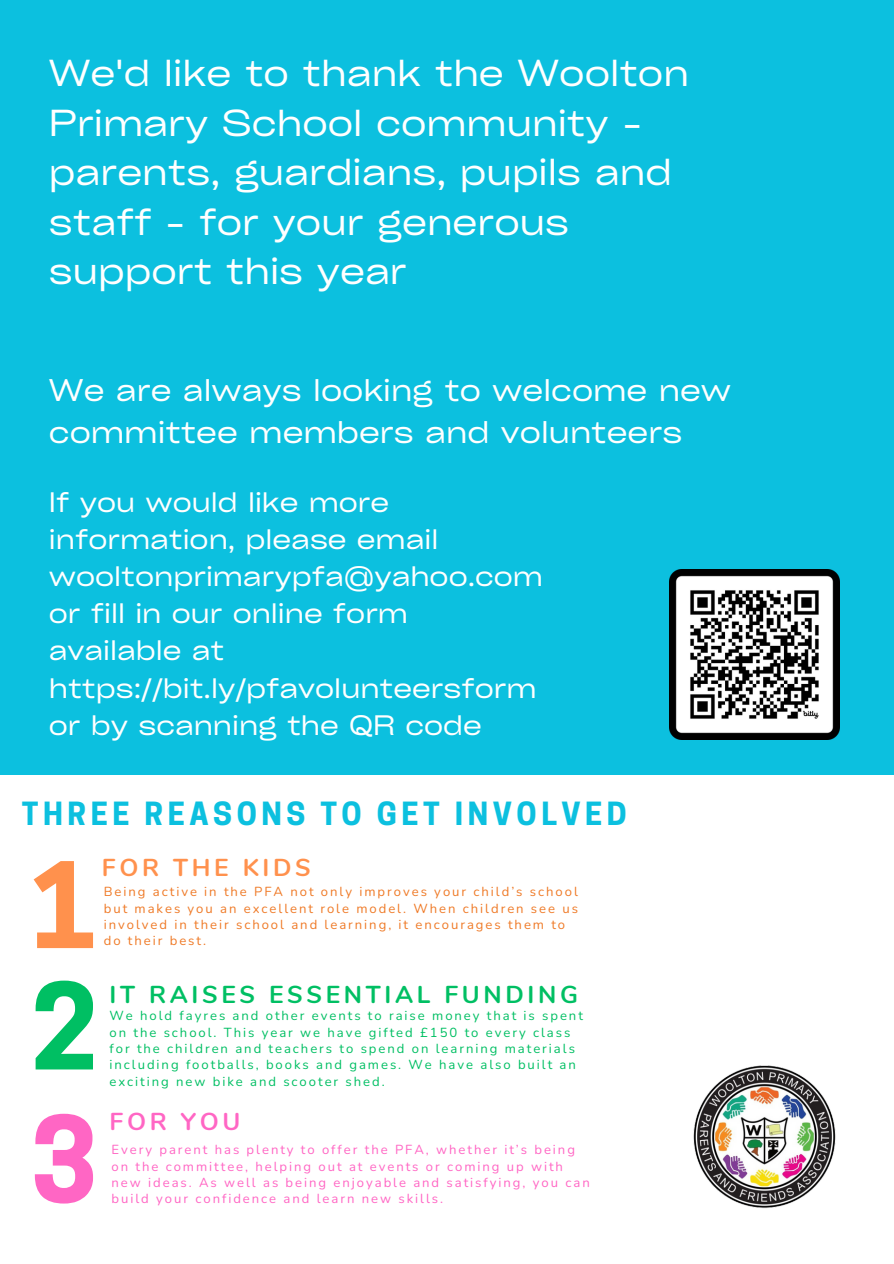
<style>
.page{position:relative;width:894px;height:1264px;background:#fff}
.page>*{position:absolute;margin:0;border:0;box-sizing:border-box;transform-origin:0 0}
.t1{font:700 112.05px "Cooper Hewitt";color:#00bf63}
.t2{font:700 111.3px "Cooper Hewitt";color:#ff914d}
.t3{font:700 111.3px "Cooper Hewitt";color:#ff66c4}
.t4{font:expanded 36px/49.5px "Cy Grotesk";color:#fff}
.t5{font:expanded 30px/41.7px "Cy Grotesk";color:#fff}
.t6{font:700 30px "Cooper Hewitt";letter-spacing:.15em;color:#0cc0df}
.t7{font:expanded 27px/37.2px "Cy Grotesk";color:#fff}
.t8{font:700 24.45px "Nunito";letter-spacing:.15em;color:#00bf63}
.t9{font:700 24.45px "Nunito";letter-spacing:.15em;color:#ff914d}
.t10{font:700 24.45px "Nunito";letter-spacing:.15em;color:#ff66c4}
.t11{font:13.05px/16.4px "Nunito";letter-spacing:.15em;color:#00bf63}
.t12{font:13.05px/16.4px "Nunito";letter-spacing:.15em;color:#ff66c4}
.t13{font:13.05px/16.4px "Nunito";letter-spacing:.15em;color:#ef7a27}
</style>
<div class="page">
<div style="left:0;top:0;width:893px;height:1263px;background:#0cc0df"></div>
<div style="left:0;top:775px;width:893px;height:488px;background:#fff"></div>
<img style="left:693px;top:1065px;width:143px;height:143px">
<img style="left:669px;top:570px;width:170px;height:169px">
<h5 class="t4" style="left:49px;top:47px;width:641px">We'd like to thank the Woolton<br>Primary School community - parents, guardians, pupils and staff - for your generous support this year</h5>
<p class="t5" style="left:49px;top:368px;width:683px">We are always looking to welcome new committee members and volunteers</p>
<h1 class="t7" style="left:49px;top:482px;width:495px">If you would like more information, please email wooltonprimarypfa@yahoo.com or fill in our online form available at https://bit.ly/pfavolunteersform or by scanning the QR code</h1>
<h2 class="t6" style="left:22px;top:802px;width:606px">THREE REASONS TO GET INVOLVED</h2>
<p class="t2" style="left:30px;top:864px;width:68px">1</p>
<h4 class="t9" style="left:102px;top:851px;width:210px">FOR THE KIDS</h4>
<p class="t13" style="left:104px;top:883px;width:475px">Being active in the PFA not only improves your child’s school but makes you an excellent role model. When children see us involved in their school and learning, it encourages them to do their best.</p>
<p class="t1" style="left:31px;top:985px;width:69px">2</p>
<p class="t3" style="left:30px;top:1118px;width:68px">3</p>
<h4 class="t8" style="left:109px;top:978px;width:470px">IT RAISES ESSENTIAL FUNDING</h4>
<p class="t11" style="left:109px;top:1008px;width:475px">We hold fayres and other events to raise money that is spent on the school. This year we have gifted £150 to every class for the children and teachers to spend on learning materials including footballs, books and games. We have also built an exciting new bike and scooter shed.</p>
<h4 class="t10" style="left:109px;top:1105px;width:132px">FOR YOU</h4>
<p class="t12" style="left:111px;top:1141px;width:479px">Every parent has plenty to offer the PFA, whether it’s being on the committee, helping out at events or coming up with new ideas. As well as being enjoyable and satisfying, you can build your confidence and learn new skills.</p>
</div>
